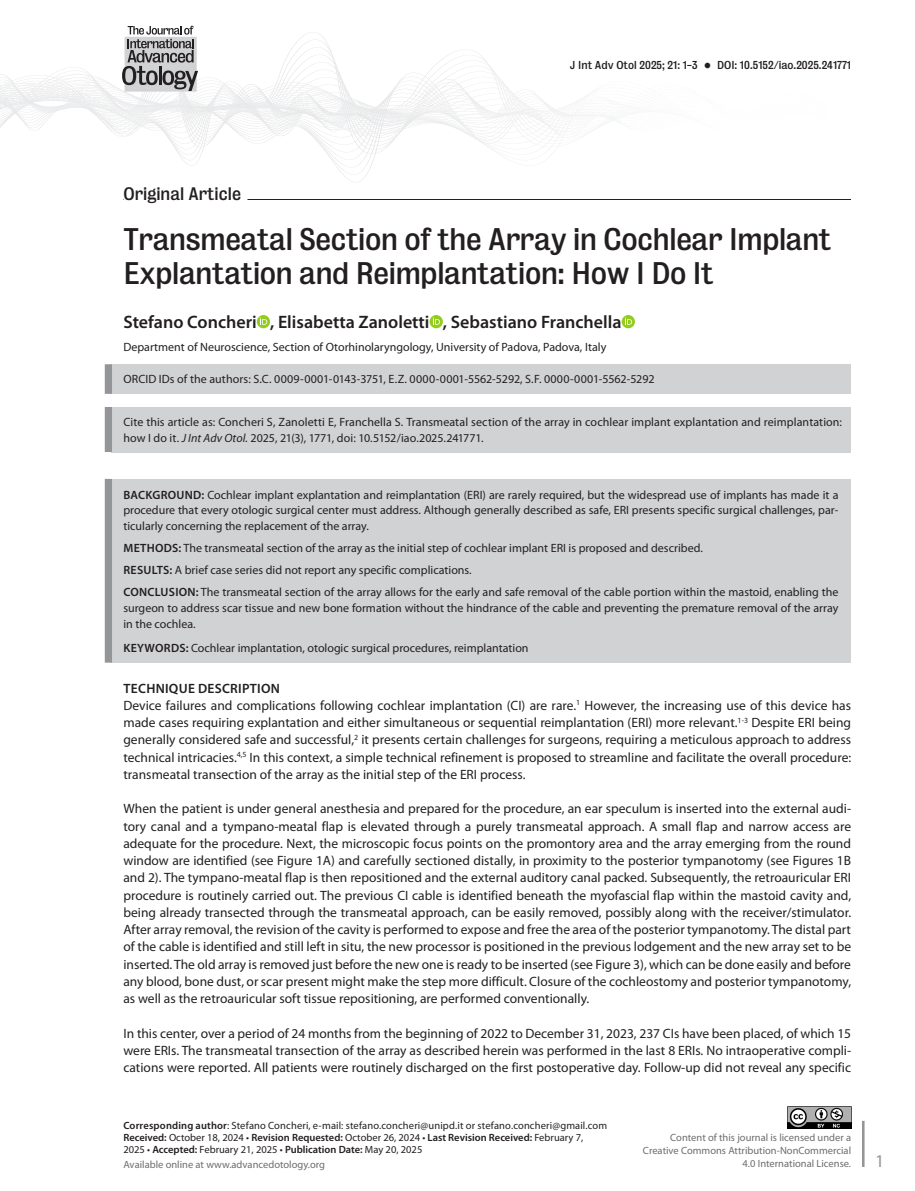
<style>
.page{position:relative;width:915px;height:1191px;background:#fff}
.page>*{position:absolute;margin:0;border:0;box-sizing:border-box;transform-origin:0 0}
.t1{font:28.5px/34.2px "Bureau Grotesque Five Three";letter-spacing:-.015em;color:#231f20}
.t2{font:600 18px "Myriad Pro";color:#231f20}
.t3{font:18px "Myriad Pro";color:#939598}
.t4{font:16.5px "Bureau Grotesque Five Three";color:#231f20}
.t5{font:13.5px/17.2px "Myriad Pro";color:#231f20;text-align:justify}
.t6{font:12px/15.8px "Myriad Pro";color:#231f20}
.t7{font:10.5px/12.5px "Myriad Pro";letter-spacing:.01em;color:#231f20}
.t8{font:10.5px/12.8px "Myriad Pro";color:#6c6d70;text-align:right}
.t9{font:10.5px "Bureau Grotesque Five Three";color:#231f20}
.s1{font-style:italic}
.s2{font-weight:600}
</style>
<div class="page">
<svg style="left:0;top:25px;width:613px;height:140px"></svg>
<hr style="left:861px;top:1120px;width:3px;height:47px;background:#939598">
<hr style="left:123px;top:199px;width:727px;height:1px;background:#231f20">
<hr style="left:123px;top:199px;width:124px;height:1px;background:#fff">
<div style="left:112px;top:364px;width:738px;height:30px;background:#d1d2d4"></div>
<div style="left:105px;top:364px;width:7px;height:30px;background:#939598"></div>
<div style="left:112px;top:407px;width:738px;height:45px;background:#d1d2d4"></div>
<div style="left:105px;top:407px;width:7px;height:45px;background:#939598"></div>
<div style="left:112px;top:479px;width:738px;height:183px;background:#d1d2d4"></div>
<div style="left:105px;top:479px;width:7px;height:183px;background:#939598"></div>
<svg style="left:257px;top:315px;width:13px;height:13px"></svg>
<svg style="left:260px;top:317px;width:7px;height:8px"></svg>
<svg style="left:429px;top:315px;width:13px;height:13px"></svg>
<svg style="left:432px;top:317px;width:8px;height:8px"></svg>
<svg style="left:621px;top:315px;width:13px;height:13px"></svg>
<svg style="left:624px;top:317px;width:8px;height:8px"></svg>
<img style="left:787px;top:1106px;width:63px;height:22px">
<p class="t9" style="left:569px;top:59px;width:282px">J Int Adv Otol 2025; 21: 1-3 • DOI: 10.5152/iao.2025.241771</p>
<p class="t4" style="left:123px;top:184px;width:119px">Original Article</p>
<h1 class="t1" style="left:123px;top:222px;width:709px">Transmeatal Section of the Array in Cochlear Implant<br>Explantation and Reimplantation: How I Do It</h1>
<h2 class="t2" style="left:123px;top:311px;width:499px">Stefano Concheri , Elisabetta Zanoletti , Sebastiano Franchella</h2>
<p class="t6" style="left:123px;top:339px;width:484px">Department of Neuroscience, Section of Otorhinolaryngology, University of Padova, Padova, Italy</p>
<p class="t6" style="left:123px;top:371px;width:532px">ORCID IDs of the authors: S.C. 0009-0001-0143-3751, E.Z. 0000-0001-5562-5292, S.F. 0000-0001-5562-5292</p>
<p class="t6" style="left:123px;top:414px;width:720px">Cite this article as: Concheri S, Zanoletti E, Franchella S. Transmeatal section of the array in cochlear implant explantation and reimplantation: how I do it. <span class="s1">J Int Adv Otol.</span> 2025, 21(3), 1771, doi: 10.5152/iao.2025.241771.</p>
<p class="t6" style="left:123px;top:486px;width:716px;text-align:justify"><span class="s2">BACKGROUND:</span> Cochlear implant explantation and reimplantation (ERI) are rarely required, but the widespread use of implants has made it a procedure that every otologic surgical center must address. Although generally described as safe, ERI presents specific surgical challenges, par&shy;ticularly concerning the replacement of the array.</p>
<p class="t6" style="left:123px;top:537px;width:716px;line-height:22.2px"><span class="s2">METHODS:</span> The transmeatal section of the array as the initial step of cochlear implant ERI is proposed and described.<br><span class="s2">RESULTS:</span> A brief case series did not report any specific complications.<br><span class="s2">CONCLUSION:</span> The transmeatal section of the array allows for the early and safe removal of the cable portion within the mastoid, enabling the</p>
<p class="t6" style="left:123px;top:600px;width:716px">surgeon to address scar tissue and new bone formation without the hindrance of the cable and preventing the premature removal of the array in the cochlea.</p>
<p class="t6" style="left:123px;top:639px;width:406px"><span class="s2">KEYWORDS:</span> Cochlear implantation, otologic surgical procedures, reimplantation</p>
<p class="t5" style="left:123px;top:679px;width:729px;text-align:left"><span class="s2">TECHNIQUE DESCRIPTION<br></span>Device failures and complications following cochlear implantation (CI) are rare.<sup>1</sup> However, the increasing use of this device has made cases requiring explantation and either simultaneous or sequential reimplantation (ERI) more relevant.<sup>1-3</sup> Despite ERI being generally considered safe and successful,<sup>2</sup> it presents certain challenges for surgeons, requiring a meticulous approach to address technical intricacies.<sup>4,5</sup> In this context, a simple technical refinement is proposed to streamline and facilitate the overall procedure: transmeatal transection of the array as the initial step of the ERI process.</p>
<p class="t5" style="left:123px;top:800px;width:729px">When the patient is under general anesthesia and prepared for the procedure, an ear speculum is inserted into the external audi&shy;tory canal and a tympano-meatal flap is elevated through a purely transmeatal approach. A small flap and narrow access are adequate for the procedure. Next, the microscopic focus points on the promontory area and the array emerging from the round window are identified (see Figure 1A) and carefully sectioned distally, in proximity to the posterior tympanotomy (see Figures 1B and 2). The tympano-meatal flap is then repositioned and the external auditory canal packed. Subsequently, the retroauricular ERI procedure is routinely carried out. The previous CI cable is identified beneath the myofascial flap within the mastoid cavity and, being already transected through the transmeatal approach, can be easily removed, possibly along with the receiver/stimulator.<br>After array removal, the revision of the cavity is performed to expose and free the area of the posterior tympanotomy. The distal part of the cable is identified and still left in situ, the new processor is positioned in the previous lodgement and the new array set to be inserted. The old array is removed just before the new one is ready to be inserted (see Figure 3), which can be done easily and before any blood, bone dust, or scar present might make the step more difficult. Closure of the cochleostomy and posterior tympanotomy, as well as the retroauricular soft tissue repositioning, are performed conventionally.</p>
<p class="t5" style="left:123px;top:1024px;width:729px">In this center, over a period of 24 months from the beginning of 2022 to December 31, 2023, 237 CIs have been placed, of which 15 were ERIs. The transmeatal transection of the array as described herein was performed in the last 8 ERIs. No intraoperative compli&shy;cations were reported. All patients were routinely discharged on the first postoperative day. Follow-up did not reveal any specific</p>
<p class="t7" style="left:123px;top:1118px;width:485px"><span class="s2">Corresponding author</span>: Stefano Concheri, e-mail: stefano.concheri@unipd.it or stefano.concheri@gmail.com<br><span class="s2">Received:</span> October 18, 2024 • <span class="s2">Revision Requested:</span> October 26, 2024 • <span class="s2">Last Revision Received:</span> February 7,<br>2025 • <span class="s2">Accepted:</span> February 21, 2025 • <span class="s2">Publication Date:</span> May 20, 2025</p>
<p class="t8" style="left:123px;top:1158px;width:203px">Available online at www.advancedotology.org</p>
<p class="t8" style="left:642px;top:1131px;width:210px">Content of this journal is licensed under a<br>Creative Commons Attribution-NonCommercial<br>4.0 International License.</p>
<h2 class="t3" style="left:874px;top:1149px;width:11px">1</h2>
</div>
